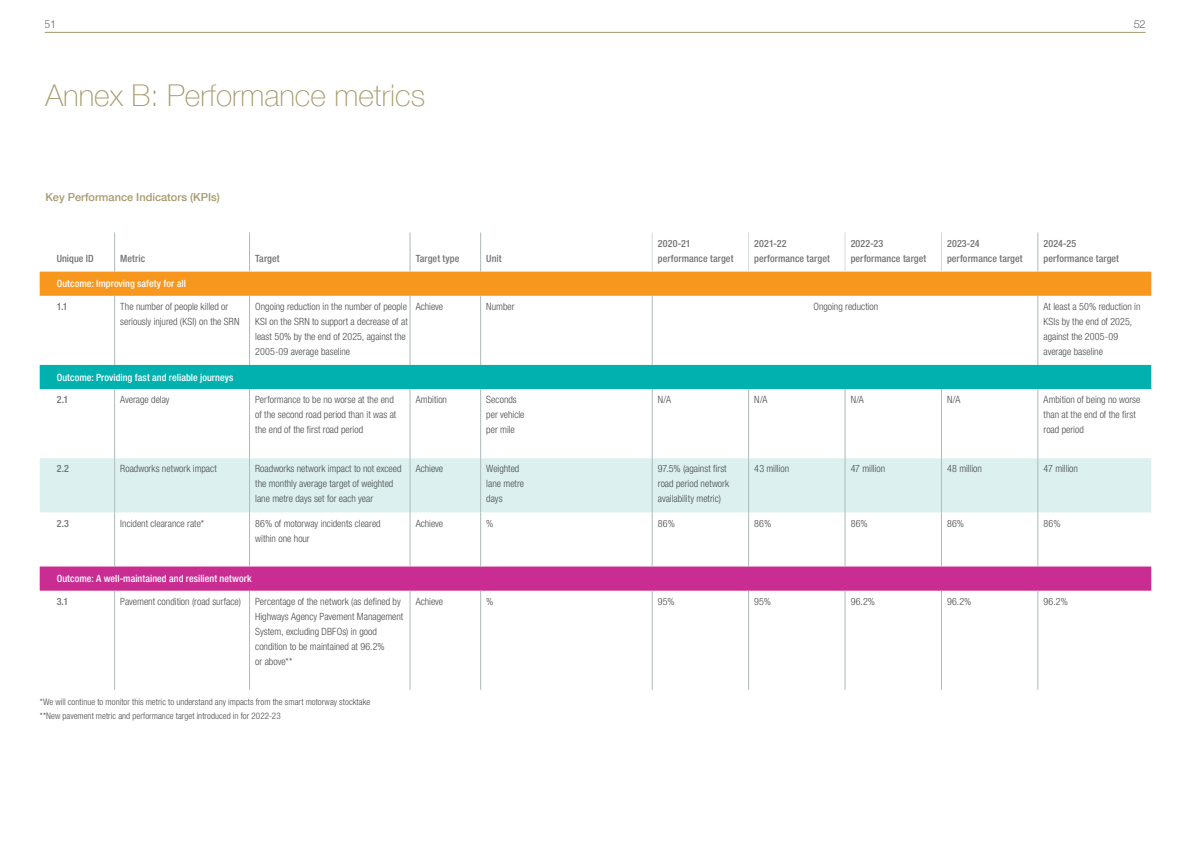
<style>
.page{position:relative;width:1191px;height:842px;background:#fff}
.page>*{position:absolute;margin:0;border:0;box-sizing:border-box;transform-origin:0 0}
.t1{font:100 30px "Helvetica Neue LT Com";color:#a7996e}
.t2{font:500 11px "Helvetica Neue LT Com";color:#a7996e}
.t3{font:300 11px "Helvetica Neue LT Pro";color:#4b4c4d}
.t4{font:300 condensed 10px/15px "Helvetica Neue LT Com";color:#4b4c4d}
.Body_text_bold_for_t{font:500 condensed 10px/15px "Helvetica Neue LT Pro";letter-spacing:.005em;color:#717275}
.t5{font:500 condensed 10px "Helvetica Neue LT Com";letter-spacing:.005em;color:#fff}
.t6{font:500 condensed 10px "Helvetica Neue LT Com";color:#717275}
.Body_text_for_below{font:300 condensed 9px "Helvetica Neue LT Pro";letter-spacing:.005em;color:#4b4c4d}
</style>
<div class="page">
<hr style="left:45px;top:32px;width:1100px;height:1px;background:#a7996e">
<div style="left:40px;top:272px;width:1111px;height:24px;background:#f7971d"></div>
<div style="left:40px;top:365px;width:1111px;height:24px;background:#00b1b0"></div>
<div style="left:40px;top:458px;width:1111px;height:54px;background:#dbf0ef"></div>
<svg style="left:40px;top:566px;width:1111px;height:25px;background:#ca3495"></svg>
<hr style="left:114px;top:232px;width:1px;height:40px;background:#adbbbb">
<hr style="left:249px;top:232px;width:1px;height:40px;background:#adbbbb">
<hr style="left:410px;top:232px;width:1px;height:40px;background:#adbbbb">
<hr style="left:480px;top:232px;width:1px;height:40px;background:#adbbbb">
<hr style="left:652px;top:232px;width:1px;height:40px;background:#d3dbda">
<hr style="left:748px;top:232px;width:1px;height:40px;background:#d3dbda">
<hr style="left:844px;top:232px;width:1px;height:40px;background:#d3dbda">
<hr style="left:941px;top:232px;width:1px;height:40px;background:#d3dbda">
<hr style="left:1037px;top:232px;width:1px;height:40px;background:#adbbbb">
<hr style="left:114px;top:296px;width:1px;height:69px;background:#adbbbb">
<hr style="left:249px;top:296px;width:1px;height:69px;background:#adbbbb">
<hr style="left:410px;top:296px;width:1px;height:69px;background:#adbbbb">
<hr style="left:480px;top:296px;width:1px;height:69px;background:#adbbbb">
<hr style="left:652px;top:296px;width:1px;height:69px;background:#adbbbb">
<hr style="left:1037px;top:296px;width:1px;height:69px;background:#adbbbb">
<hr style="left:114px;top:389px;width:1px;height:69px;background:#adbbbb">
<hr style="left:249px;top:389px;width:1px;height:69px;background:#adbbbb">
<hr style="left:410px;top:389px;width:1px;height:69px;background:#adbbbb">
<hr style="left:480px;top:389px;width:1px;height:69px;background:#adbbbb">
<hr style="left:652px;top:389px;width:1px;height:69px;background:#adbbbb">
<hr style="left:748px;top:389px;width:1px;height:69px;background:#adbbbb">
<hr style="left:844px;top:389px;width:1px;height:69px;background:#adbbbb">
<hr style="left:941px;top:389px;width:1px;height:69px;background:#adbbbb">
<hr style="left:1037px;top:389px;width:1px;height:69px;background:#adbbbb">
<hr style="left:114px;top:458px;width:1px;height:54px;background:#adbbbb">
<hr style="left:249px;top:458px;width:1px;height:54px;background:#adbbbb">
<hr style="left:410px;top:458px;width:1px;height:54px;background:#adbbbb">
<hr style="left:480px;top:458px;width:1px;height:54px;background:#adbbbb">
<hr style="left:652px;top:458px;width:1px;height:54px;background:#adbbbb">
<hr style="left:748px;top:458px;width:1px;height:54px;background:#adbbbb">
<hr style="left:844px;top:458px;width:1px;height:54px;background:#adbbbb">
<hr style="left:941px;top:458px;width:1px;height:54px;background:#adbbbb">
<hr style="left:1037px;top:458px;width:1px;height:54px;background:#adbbbb">
<hr style="left:114px;top:512px;width:1px;height:54px;background:#adbbbb">
<hr style="left:249px;top:512px;width:1px;height:54px;background:#adbbbb">
<hr style="left:410px;top:512px;width:1px;height:54px;background:#adbbbb">
<hr style="left:480px;top:512px;width:1px;height:54px;background:#adbbbb">
<hr style="left:652px;top:512px;width:1px;height:54px;background:#adbbbb">
<hr style="left:748px;top:512px;width:1px;height:54px;background:#adbbbb">
<hr style="left:844px;top:512px;width:1px;height:54px;background:#adbbbb">
<hr style="left:941px;top:512px;width:1px;height:54px;background:#adbbbb">
<hr style="left:1037px;top:512px;width:1px;height:54px;background:#adbbbb">
<hr style="left:114px;top:591px;width:1px;height:99px;background:#adbbbb">
<hr style="left:249px;top:591px;width:1px;height:99px;background:#adbbbb">
<hr style="left:410px;top:591px;width:1px;height:99px;background:#adbbbb">
<hr style="left:480px;top:591px;width:1px;height:99px;background:#adbbbb">
<hr style="left:652px;top:591px;width:1px;height:99px;background:#adbbbb">
<hr style="left:748px;top:591px;width:1px;height:99px;background:#adbbbb">
<hr style="left:844px;top:591px;width:1px;height:99px;background:#adbbbb">
<hr style="left:941px;top:591px;width:1px;height:99px;background:#adbbbb">
<hr style="left:1037px;top:591px;width:1px;height:99px;background:#adbbbb">
<p class="t3" style="left:45px;top:17px;width:13px">51</p>
<p class="t3" style="left:1133px;top:17px;width:13px">52</p>
<p class="t1" style="left:45px;top:78px;width:381px">Annex B: Performance metrics</p>
<p class="t2" style="left:45px;top:190px;width:176px">Key Performance Indicators (KPIs)</p>
<p class="Body_text_bold_for_t" style="left:57px;top:250px;width:39px">Unique ID</p>
<p class="Body_text_bold_for_t" style="left:120px;top:250px;width:26px">Metric</p>
<p class="Body_text_bold_for_t" style="left:255px;top:250px;width:26px">Target</p>
<p class="Body_text_bold_for_t" style="left:416px;top:250px;width:45px">Target type</p>
<p class="Body_text_bold_for_t" style="left:486px;top:250px;width:17px">Unit</p>
<p class="Body_text_bold_for_t" style="left:658px;top:235px;width:77px">2020-21 performance target</p>
<p class="Body_text_bold_for_t" style="left:754px;top:235px;width:34px">2021-22</p>
<p class="Body_text_bold_for_t" style="left:754px;top:250px;width:77px">performance target</p>
<p class="Body_text_bold_for_t" style="left:850px;top:235px;width:77px">2022-23 performance target</p>
<p class="Body_text_bold_for_t" style="left:947px;top:235px;width:34px">2023-24</p>
<p class="Body_text_bold_for_t" style="left:947px;top:250px;width:77px">performance target</p>
<p class="Body_text_bold_for_t" style="left:1043px;top:235px;width:34px">2024-25</p>
<p class="Body_text_bold_for_t" style="left:1043px;top:250px;width:77px">performance target</p>
<p class="t5" style="left:57px;top:278px;width:131px">Outcome: Improving safety for all</p>
<p class="t6" style="left:57px;top:300px;width:12px">1.1</p>
<p class="t4" style="left:120px;top:299px;width:121px">The number of people killed or seriously injured (KSI) on the SRN</p>
<p class="t4" style="left:255px;top:299px;width:154px">Ongoing reduction in the number of people KSI on the SRN to support a decrease of at least 50% by the end of 2025, against the 2005-09 average baseline</p>
<p class="t4" style="left:416px;top:299px;width:29px">Achieve</p>
<p class="t4" style="left:486px;top:299px;width:30px">Number</p>
<p class="t4" style="left:813px;top:299px;width:66px">Ongoing reduction</p>
<p class="t4" style="left:1043px;top:299px;width:98px">At least a 50% reduction in<br>KSIs by the end of 2025, against the 2005-09 average baseline</p>
<p class="t5" style="left:57px;top:371px;width:178px">Outcome: Providing fast and reliable journeys</p>
<p class="t6" style="left:57px;top:394px;width:13px">2.1</p>
<p class="t4" style="left:120px;top:392px;width:51px">Average delay</p>
<p class="t4" style="left:255px;top:392px;width:143px">Performance to be no worse at the end of the second road period than it was at the end of the first road period</p>
<p class="t4" style="left:416px;top:392px;width:33px">Ambition</p>
<p class="t4" style="left:486px;top:392px;width:40px">Seconds per vehicle per mile</p>
<p class="t4" style="left:658px;top:392px;width:15px">N/A</p>
<p class="t4" style="left:754px;top:392px;width:15px">N/A</p>
<p class="t4" style="left:850px;top:392px;width:15px">N/A</p>
<p class="t4" style="left:947px;top:392px;width:15px">N/A</p>
<p class="t4" style="left:1043px;top:392px;width:98px">Ambition of being no worse than at the end of the first road period</p>
<p class="t6" style="left:57px;top:463px;width:14px">2.2</p>
<p class="t4" style="left:120px;top:461px;width:98px">Roadworks network impact</p>
<p class="t4" style="left:255px;top:461px;width:148px">Roadworks network impact to not exceed the monthly average target of weighted lane metre days set for each year</p>
<p class="t4" style="left:416px;top:461px;width:29px">Achieve</p>
<p class="t4" style="left:486px;top:461px;width:39px">Weighted lane metre days</p>
<p class="t4" style="left:658px;top:461px;width:73px">97.5% (against first road period network availability metric)</p>
<p class="t4" style="left:754px;top:461px;width:36px">43 million</p>
<p class="t4" style="left:850px;top:461px;width:36px">47 million</p>
<p class="t4" style="left:947px;top:461px;width:36px">48 million</p>
<p class="t4" style="left:1043px;top:461px;width:36px">47 million</p>
<p class="t6" style="left:57px;top:517px;width:14px">2.3</p>
<p class="t4" style="left:120px;top:515px;width:85px">Incident clearance rate*</p>
<p class="t4" style="left:255px;top:515px;width:127px">86% of motorway incidents cleared within one hour</p>
<p class="t4" style="left:416px;top:515px;width:29px">Achieve</p>
<p class="t4" style="left:486px;top:515px;width:9px">%</p>
<p class="t4" style="left:658px;top:515px;width:19px">86%</p>
<p class="t4" style="left:754px;top:515px;width:19px">86%</p>
<p class="t4" style="left:850px;top:515px;width:19px">86%</p>
<p class="t4" style="left:947px;top:515px;width:19px">86%</p>
<p class="t4" style="left:1043px;top:515px;width:19px">86%</p>
<p class="t5" style="left:57px;top:573px;width:196px">Outcome: A well-maintained and resilient network</p>
<p class="t6" style="left:57px;top:595px;width:13px">3.1</p>
<p class="t4" style="left:120px;top:594px;width:122px">Pavement condition (road surface)</p>
<p class="t4" style="left:255px;top:594px;width:150px">Percentage of the network (as defined by<br>Highways Agency Pavement Management<br>System, excluding DBFOs) in good condition to be maintained at 96.2%<br>or above**</p>
<p class="t4" style="left:416px;top:594px;width:29px">Achieve</p>
<p class="t4" style="left:486px;top:594px;width:9px">%</p>
<p class="t4" style="left:658px;top:594px;width:18px">95%</p>
<p class="t4" style="left:754px;top:594px;width:18px">95%</p>
<p class="t4" style="left:850px;top:594px;width:26px">96.2%</p>
<p class="t4" style="left:947px;top:594px;width:26px">96.2%</p>
<p class="t4" style="left:1043px;top:594px;width:26px">96.2%</p>
<p class="Body_text_for_below" style="left:40px;top:696px;width:332px">*We will continue to monitor this metric to understand any impacts from the smart motorway stocktake</p>
<p class="Body_text_for_below" style="left:40px;top:710px;width:242px">**New pavement metric and performance target introduced in for 2022-23</p>
</div>
